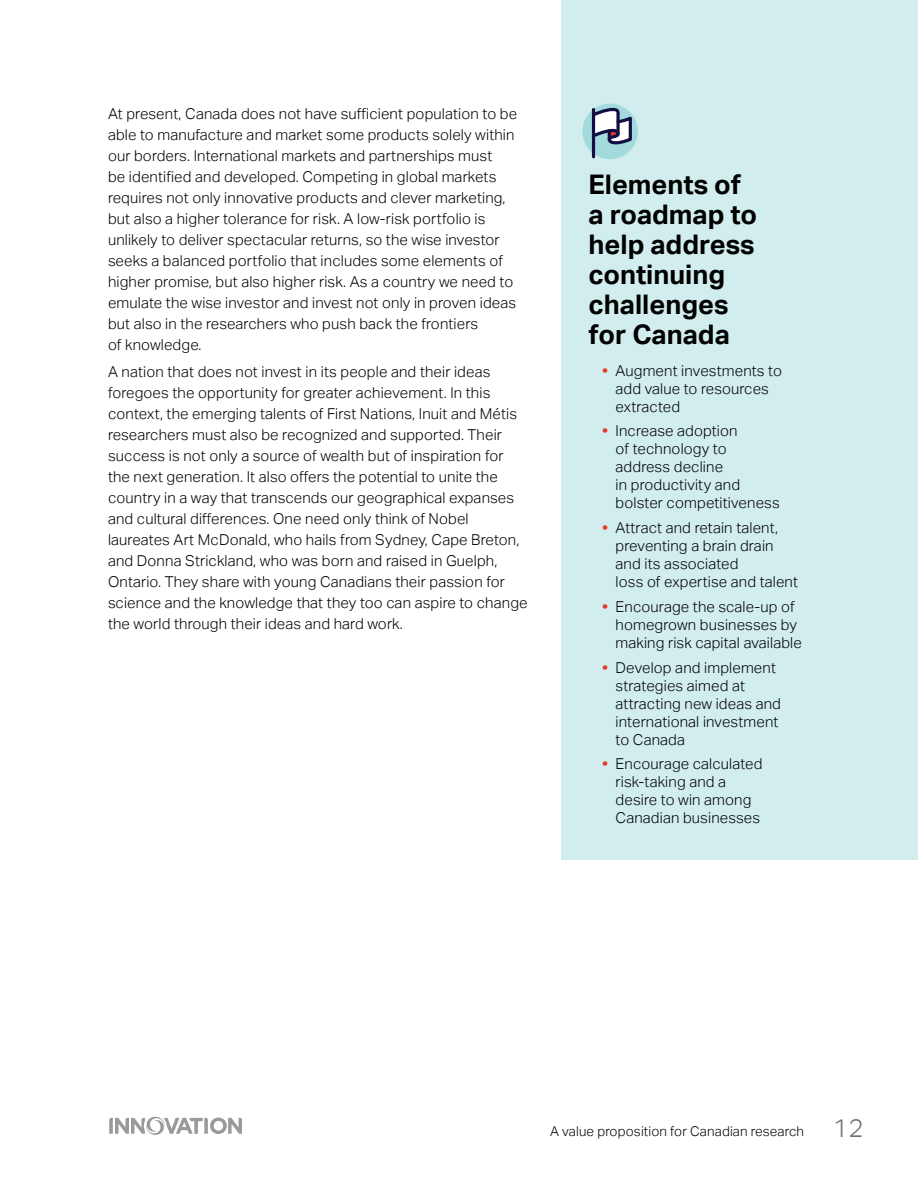
<style>
.page{position:relative;width:918px;height:1188px;background:#fff}
.page>*{position:absolute;margin:0;border:0;box-sizing:border-box;transform-origin:0 0}
.H2_no_Toc{font:700 27px/30px "Aktiv Grotesk";color:#000}
.Body{font:300 15px/21px "Aktiv Grotesk";letter-spacing:.01em;color:#000}
.t1{font:300 13.5px "Aktiv Grotesk";letter-spacing:.01em;color:#000}
.s1{font-weight:700;color:#e83728}
.s2{font-size:25.5px;color:#6d6e71}
</style>
<div class="page">
<svg style="left:109px;top:1117px;width:132px;height:18px"></svg>
<div style="left:562px;top:0;width:356px;height:860px;background:#d1edee"></div>
<div style="left:582px;top:104px;width:56px;height:55px;background:#a3dbdd;border-radius:50%"></div>
<hr style="left:592px;top:109px;width:3px;height:48px;background:#120f43">
<svg style="left:591px;top:106px;width:43px;height:40px"></svg>
<p class="Body" style="left:108px;top:103px;width:411px">At present, Canada does not have sufficient population to be able to manufacture and market some products solely within our borders. International markets and partnerships must<br>be identified and developed. Competing in global markets requires not only innovative products and clever marketing, but also a higher tolerance for risk. A low-risk portfolio is unlikely to deliver spectacular returns, so the wise investor seeks a balanced portfolio that includes some elements of higher promise, but also higher risk. As a country we need to emulate the wise investor and invest not only in proven ideas but also in the researchers who push back the frontiers<br>of knowledge.</p>
<p class="Body" style="left:108px;top:362px;width:421px">A nation that does not invest in its people and their ideas foregoes the opportunity for greater achievement. In this context, the emerging talents of First Nations, Inuit and Métis researchers must also be recognized and supported. Their success is not only a source of wealth but of inspiration for the next generation. It also offers the potential to unite the country in a way that transcends our geographical expanses and cultural differences. One need only think of Nobel laureates Art McDonald, who hails from Sydney, Cape Breton, and Donna Strickland, who was born and raised in Guelph, Ontario. They share with young Canadians their passion for science and the knowledge that they too can aspire to change the world through their ideas and hard work.</p>
<p class="H2_no_Toc" style="left:589px;top:170px;width:170px">Elements of a roadmap to help address continuing challenges for Canada</p>
<p class="Body" style="left:616px;top:362px;width:168px;line-height:18px;text-indent:-14px"><span class="s1">•</span> Augment investments to add value to resources extracted</p>
<p class="Body" style="left:616px;top:422px;width:166px;line-height:18px;text-indent:-14px"><span class="s1">•</span> Increase adoption<br>of technology to address decline<br>in productivity and bolster competitiveness</p>
<p class="Body" style="left:616px;top:519px;width:184px;line-height:18px;text-indent:-14px"><span class="s1">•</span> Attract and retain talent, preventing a brain drain and its associated<br>loss of expertise and talent</p>
<p class="Body" style="left:616px;top:598px;width:188px;line-height:18px;text-indent:-14px"><span class="s1">•</span> Encourage the scale-up of homegrown businesses by making risk capital available</p>
<p class="Body" style="left:616px;top:659px;width:167px;line-height:18px;text-indent:-14px"><span class="s1">•</span> Develop and implement strategies aimed at attracting new ideas and international investment to Canada</p>
<p class="Body" style="left:616px;top:755px;width:148px;line-height:18px;text-indent:-14px"><span class="s1">•</span> Encourage calculated risk-taking and a desire to win among<br>Canadian businesses</p>
<p class="t1" style="left:550px;top:1124px;width:315px">A value proposition for Canadian research <span class="s2">12</span></p>
</div>
